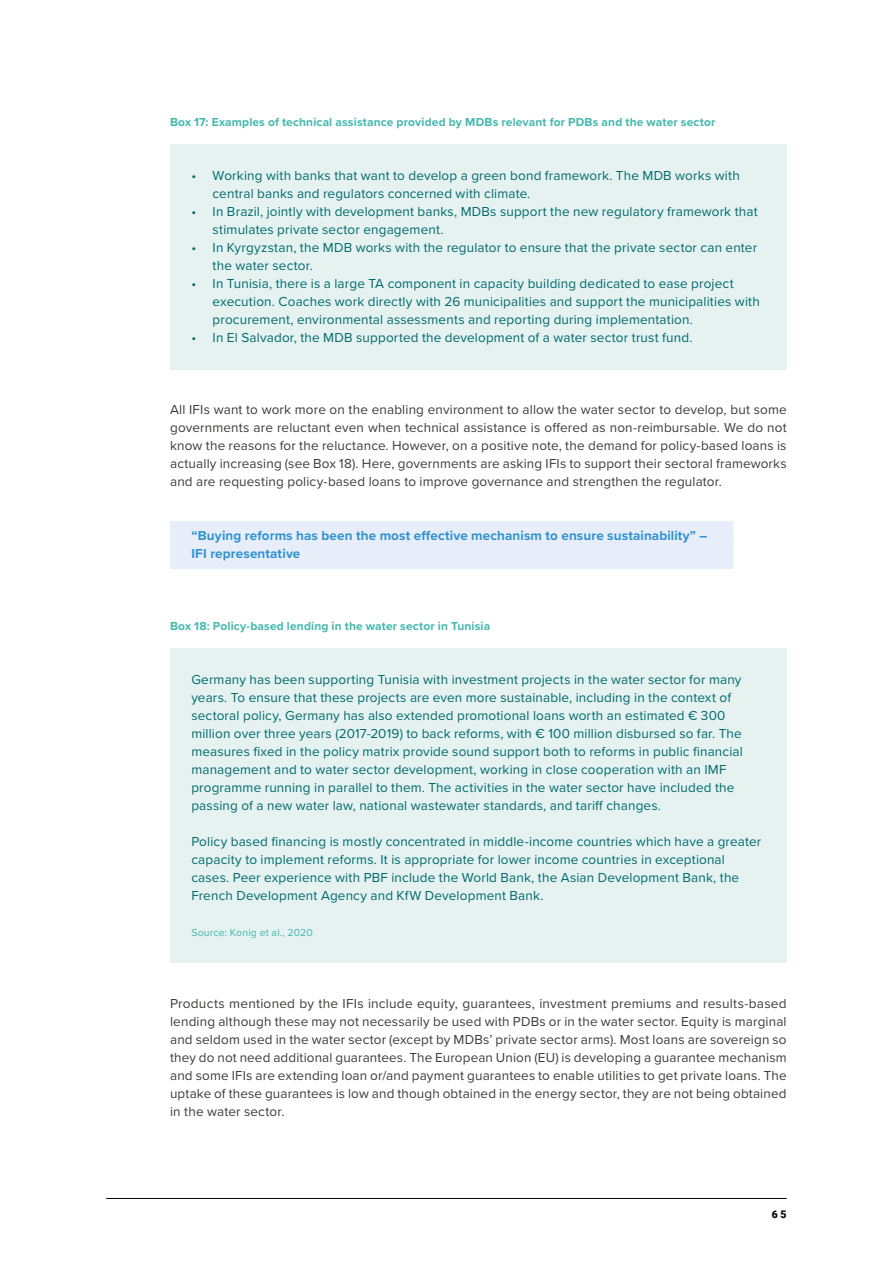
<style>
.page{position:relative;width:893px;height:1263px;background:#fff}
.page>*{position:absolute;margin:0;border:0;box-sizing:border-box;transform-origin:0 0}
.boxteksten{font:13.5px/18px "Proxima Nova";letter-spacing:.01em;color:#006a6f}
.Bodyteksten{font:13.5px/18px "Proxima Nova";letter-spacing:.01em;color:#3c3c3b;text-align:justify}
.Stelling{font:700 13.5px "Proxima Nova";letter-spacing:.01em;color:#3192d0}
.Boxes{font:700 12px "Proxima Nova";letter-spacing:.01em;color:#44b8af}
.Bronnen{font:10.5px "Proxima Nova";letter-spacing:.02em;color:#44b8af}
.t1{font:900 10.5px "Roboto";color:#000}
</style>
<div class="page">
<hr style="left:106px;top:1198px;width:681px;height:1px;background:#000">
<div style="left:170px;top:144px;width:617px;height:226px;background:#e5f2f0"></div>
<div style="left:170px;top:648px;width:617px;height:315px;background:#e5f2f0"></div>
<div style="left:170px;top:521px;width:563px;height:30px;background:#e7eefa"></div>
<div style="left:170px;top:539px;width:563px;height:30px;background:#e7eefa"></div>
<p class="Boxes" style="left:170px;top:113px;width:547px">Box 17: Examples of technical assistance provided by MDBs relevant for PDBs and the water sector</p>
<p class="boxteksten" style="left:213px;top:166px;width:529px;text-indent:-21px">• Working with banks that want to develop a green bond framework. The MDB works with central banks and regulators concerned with climate.</p>
<p class="boxteksten" style="left:213px;top:202px;width:547px;text-indent:-21px">• In Brazil, jointly with development banks, MDBs support the new regulatory framework that stimulates private sector engagement.</p>
<p class="boxteksten" style="left:213px;top:238px;width:546px;text-indent:-21px">• In Kyrgyzstan, the MDB works with the regulator to ensure that the private sector can enter the water sector.</p>
<p class="boxteksten" style="left:213px;top:274px;width:549px;text-indent:-21px">• In Tunisia, there is a large TA component in capacity building dedicated to ease project execution. Coaches work directly with 26 municipalities and support the municipalities with procurement, environmental assessments and reporting during implementation.</p>
<p class="boxteksten" style="left:191px;top:328px;width:503px">• In El Salvador, the MDB supported the development of a water sector trust fund.</p>
<p class="Bodyteksten" style="left:170px;top:400px;width:618px">All IFIs want to work more on the enabling environment to allow the water sector to develop, but some governments are reluctant even when technical assistance is offered as non-reimbursable. We do not know the reasons for the reluctance. However, on a positive note, the demand for policy-based loans is actually increasing (see Box 18). Here, governments are asking IFIs to support their sectoral frameworks and are requesting policy-based loans to improve governance and strengthen the regulator.</p>
<p class="Stelling" style="left:191px;top:526px;width:518px">“Buying reforms has been the most effective mechanism to ensure sustainability” –</p>
<p class="Stelling" style="left:191px;top:544px;width:110px">IFI representative</p>
<p class="Boxes" style="left:170px;top:617px;width:322px">Box 18: Policy-based lending in the water sector in Tunisia</p>
<p class="boxteksten" style="left:191px;top:670px;width:553px">Germany has been supporting Tunisia with investment projects in the water sector for many years. To ensure that these projects are even more sustainable, including in the context of sectoral policy, Germany has also extended promotional loans worth an estimated € 300 million over three years (2017-2019) to back reforms, with € 100 million disbursed so far. The measures fixed in the policy matrix provide sound support both to reforms in public financial management and to water sector development, working in close cooperation with an IMF programme running in parallel to them. The activities in the water sector have included the passing of a new water law, national wastewater standards, and tariff changes.</p>
<p class="boxteksten" style="left:191px;top:832px;width:571px">Policy based financing is mostly concentrated in middle-income countries which have a greater capacity to implement reforms. It is appropriate for lower income countries in exceptional cases. Peer experience with PBF include the World Bank, the Asian Development Bank, the French Development Agency and KfW Development Bank.</p>
<p class="Bronnen" style="left:191px;top:925px;width:123px">Source: Konig et al., 2020</p>
<p class="Bodyteksten" style="left:170px;top:994px;width:618px">Products mentioned by the IFIs include equity, guarantees, investment premiums and results-based lending although these may not necessarily be used with PDBs or in the water sector. Equity is marginal and seldom used in the water sector (except by MDBs’ private sector arms). Most loans are sovereign so they do not need additional guarantees. The European Union (EU) is developing a guarantee mechanism and some IFIs are extending loan or/and payment guarantees to enable utilities to get private loans. The uptake of these guarantees is low and though obtained in the energy sector, they are not being obtained in the water sector.</p>
<p class="t1" style="left:772px;top:1206px;width:16px">65</p>
</div>
